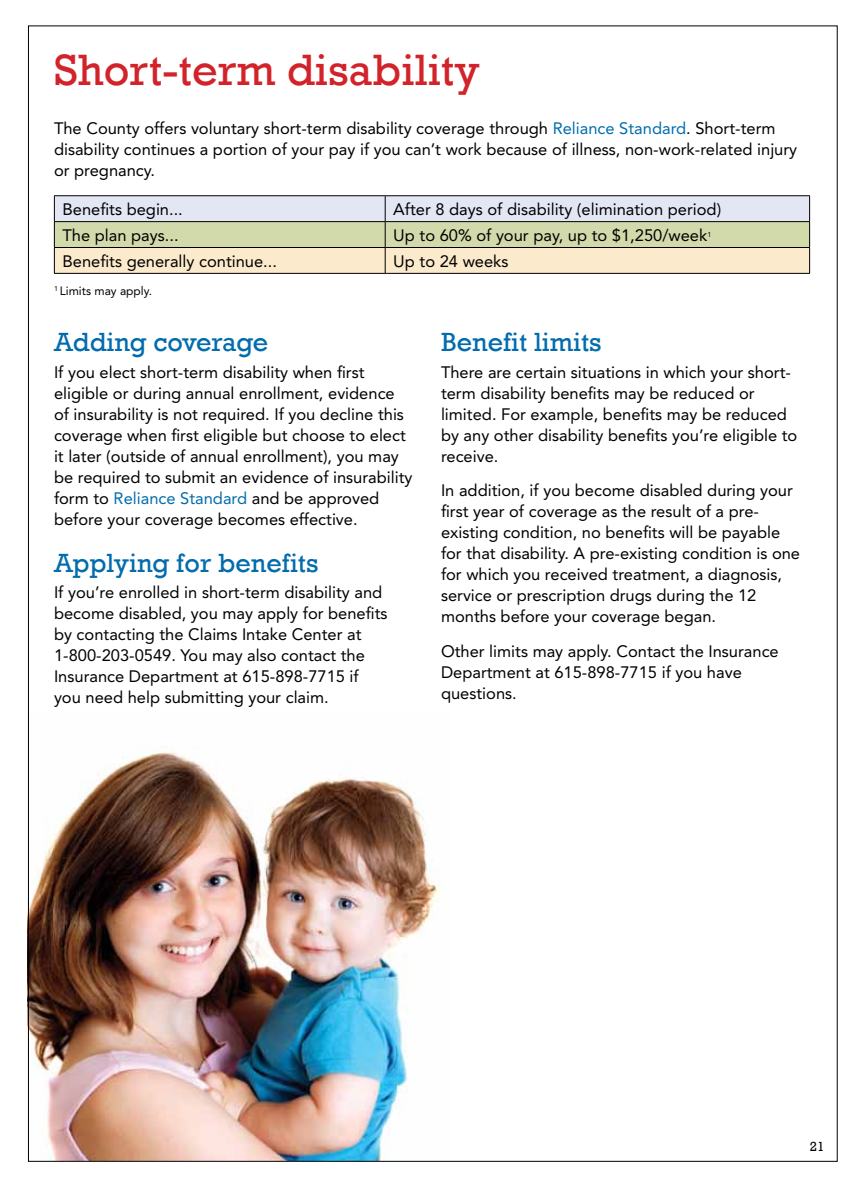
<style>
.page{position:relative;width:864px;height:1188px;background:#fff}
.page>*{position:absolute;margin:0;border:0;box-sizing:border-box;transform-origin:0 0}
.t1{font:45px "Rockwell";color:#d2232a}
.t2{font:27px "Rockwell";color:#026cad}
.t3{font:16.5px/21px "Avenir";color:#000}
.t4{font:13.5px "Rockwell";color:#000}
.t5{font:12px "Avenir";color:#000}
.t6{font:7.05px "Avenir";color:#000}
.s1{color:#026cad}
</style>
<div class="page">
<img style="left:30px;top:747px;width:410px;height:413px">
<hr style="left:54px;top:195px;width:331px;height:1px;background:#000">
<hr style="left:385px;top:195px;width:425px;height:1px;background:#000">
<svg style="left:54px;top:196px;width:756px;height:77px;background:#dad9c4"></svg>
<hr style="left:54px;top:273px;width:331px;height:1px;background:#000">
<hr style="left:385px;top:273px;width:425px;height:1px;background:#000">
<h1 class="t1" style="left:54px;top:44px;width:427px">Short-term disability</h1>
<p class="t3" style="left:54px;top:118px;width:745px">The County offers voluntary short-term disability coverage through <span class="s1">Reliance Standard</span>. Short-term disability continues a portion of your pay if you can’t work because of illness, non-work-related injury or pregnancy.</p>
<p class="t3" style="left:62px;top:199px;width:122px">Benefits begin...</p>
<p class="t3" style="left:393px;top:199px;width:329px">After 8 days of disability (elimination period)</p>
<p class="t3" style="left:62px;top:225px;width:118px">The plan pays...</p>
<p class="t3" style="left:393px;top:225px;width:316px">Up to 60% of your pay, up to $1,250/week</p>
<p class="t6" style="left:707px;top:230px;width:5px">1</p>
<p class="t3" style="left:62px;top:251px;width:216px">Benefits generally continue...</p>
<p class="t3" style="left:393px;top:251px;width:117px">Up to 24 weeks</p>
<p class="t5" style="left:54px;top:284px;width:100px"><sup>1</sup> Limits may apply.</p>
<h2 class="t2" style="left:54px;top:326px;width:216px">Adding coverage</h2>
<p class="t3" style="left:54px;top:361px;width:360px">If you elect short-term disability when first eligible or during annual enrollment, evidence of insurability is not required. If you decline this coverage when first eligible but choose to elect it later (outside of annual enrollment), you may be required to submit an evidence of insurability form to <span class="s1">Reliance Standard</span> and be approved before your coverage becomes effective.</p>
<h2 class="t2" style="left:54px;top:547px;width:266px">Applying for benefits</h2>
<p class="t3" style="left:54px;top:582px;width:335px">If you’re enrolled in short-term disability and become disabled, you may apply for benefits by contacting the Claims Intake Center at 1-800-203-0549. You may also contact the Insurance Department at 615-898-7715 if you need help submitting your claim.</p>
<h2 class="t2" style="left:441px;top:326px;width:162px">Benefit limits</h2>
<p class="t3" style="left:441px;top:361px;width:358px">There are certain situations in which your short&shy;term disability benefits may be reduced or limited. For example, benefits may be reduced by any other disability benefits you’re eligible to receive.</p>
<p class="t3" style="left:441px;top:480px;width:361px">In addition, if you become disabled during your first year of coverage as the result of a pre&shy;existing condition, no benefits will be payable for that disability. A pre-existing condition is one for which you received treatment, a diagnosis, service or prescription drugs during the 12 months before your coverage began.</p>
<p class="t3" style="left:441px;top:640px;width:339px">Other limits may apply. Contact the Insurance<br>Department at 615-898-7715 if you have questions.</p>
<p class="t4" style="left:810px;top:1139px;width:16px">21</p>
</div>
